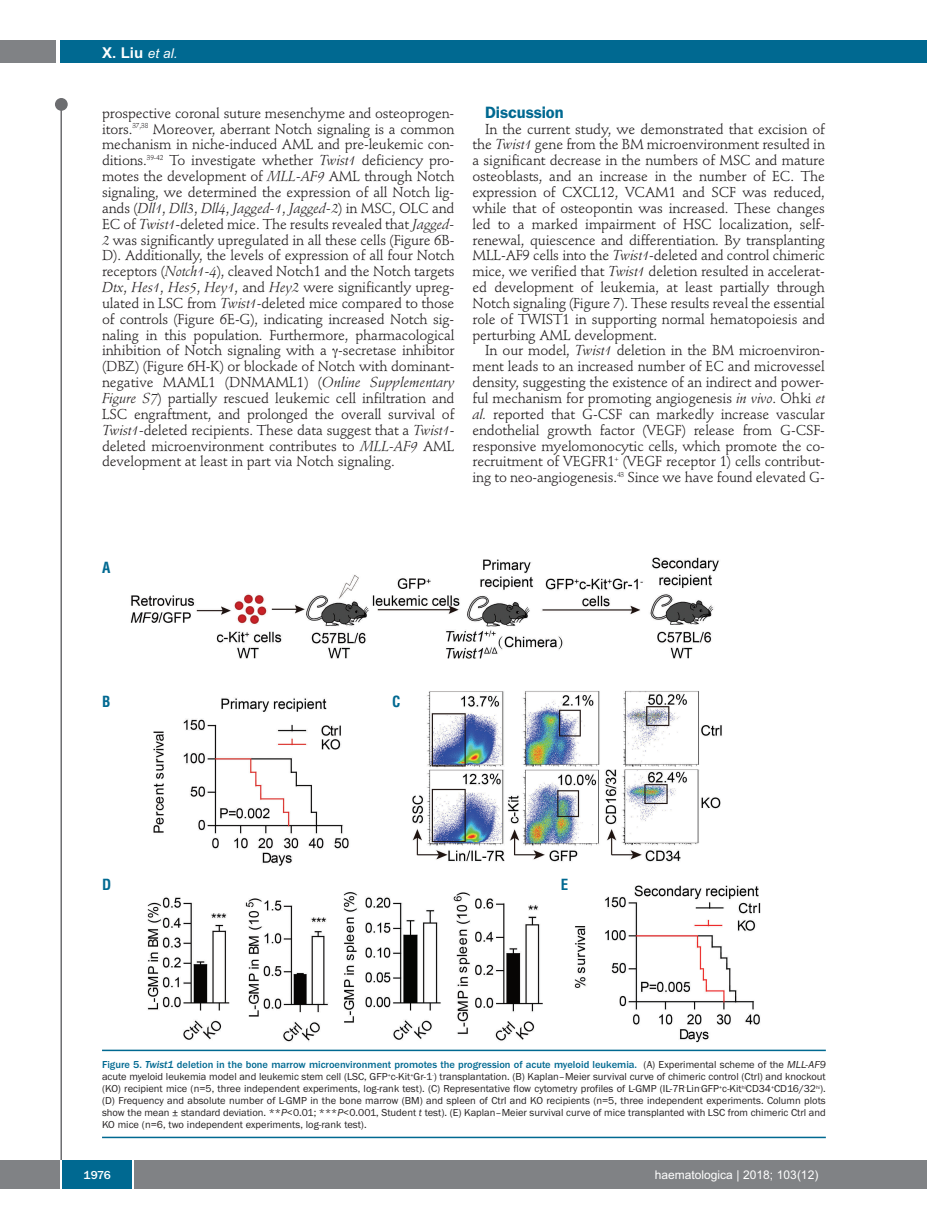
<style>
.page{position:relative;width:927px;height:1225px;background:#fff}
.page>*{position:absolute;margin:0;border:0;box-sizing:border-box;transform-origin:0 0}
.t1{font:600 16.5px "Franklin Gothic";letter-spacing:-.01em;color:#006991}
.t2{font:700 15px "Arial";color:#fff}
.t3{font:700 condensed 15px "Helvetica";color:#006991}
.t4{font:14.25px/15.9px "Stempel Schneidler";letter-spacing:-.01em;color:#231f20;text-align:justify}
.t5{font:12px "Arial";color:#fff}
.t6{font:500 12px "Franklin Gothic";color:#fff}
.t7{font:10.5px/12px "Franklin Gothic";color:#231f20;text-align:justify}
.s1{font-weight:400;font-style:italic;font-size:13.5px}
.s2{font-style:italic}
.s3{font-weight:500;color:#006991}
.s4{font-weight:500;font-style:italic;color:#006991}
</style>
<div class="page">
<div style="left:911px;top:40px;width:16px;height:22px;background:#006991"></div>
<div style="left:910px;top:1160px;width:17px;height:28px;background:#808285"></div>
<div style="left:55px;top:98px;width:13px;height:13px;background:#6c6d70;border-radius:50%"></div>
<hr style="left:60px;top:101px;width:2px;height:1061px;background:#6c6d70">
<div style="left:60px;top:40px;width:852px;height:22px;background:#006991"></div>
<div style="left:0;top:40px;width:56px;height:22px;background:#808285"></div>
<div style="left:0;top:1160px;width:911px;height:28px;background:#808285"></div>
<div style="left:62px;top:1160px;width:71px;height:28px;background:#006991"></div>
<hr style="left:60px;top:1160px;width:2px;height:28px;background:#fff">
<svg style="left:133px;top:1160px;width:1px;height:28px"></svg>
<img style="left:114px;top:557px;width:666px;height:495px">
<hr style="left:102px;top:1049px;width:724px;height:2px;background:#006991">
<hr style="left:102px;top:1136px;width:724px;height:2px;background:#006991">
<p class="t2" style="left:102px;top:44px;width:77px">X. Liu <span class="s1">et al.</span></p>
<p class="t4" style="left:102px;top:106px;width:354px">prospective coronal suture mesenchyme and osteoprogen&shy;itors.<sup>37,38</sup> Moreover, aberrant Notch signaling is a common mechanism in niche-induced AML and pre-leukemic con&shy;ditions.<sup>39-42</sup> To investigate whether <span class="s2">Twist1</span> deficiency pro&shy;motes the development of <span class="s2">MLL-AF9</span> AML through Notch signaling, we determined the expression of all Notch lig&shy;ands (<span class="s2">Dll1</span>, <span class="s2">Dll3</span>, <span class="s2">Dll4</span>, <span class="s2">Jagged-1</span>, <span class="s2">Jagged-2</span>) in MSC, OLC and EC of <span class="s2">Twist1</span>-deleted mice. The results revealed that <span class="s2">Jagged-2</span> was significantly upregulated in all these cells (Figure 6B-D). Additionally, the levels of expression of all four Notch receptors (<span class="s2">Notch1-4</span>), cleaved Notch1 and the Notch targets <span class="s2">Dtx</span>, <span class="s2">Hes1</span>, <span class="s2">Hes5</span>, <span class="s2">Hey1</span>, and <span class="s2">Hey2</span> were significantly upreg&shy;ulated in LSC from <span class="s2">Twist1</span>-deleted mice compared to those of controls (Figure 6E-G), indicating increased Notch sig&shy;naling in this population. Furthermore, pharmacological inhibition of Notch signaling with a -secretase inhibitor (DBZ) (Figure 6H-K) or blockade of Notch with dominant&shy;negative MAML1 (DNMAML1) (<span class="s2">Online Supplementary Figure S7</span>) partially rescued leukemic cell infiltration and LSC engraftment, and prolonged the overall survival of <span class="s2">Twist1-</span>deleted recipients. These data suggest that a <span class="s2">Twist1</span>- deleted microenvironment contributes to <span class="s2">MLL-AF9</span> AML development at least in part via Notch signaling.</p>
<p class="t1" style="left:485px;top:106px;width:80px">Discussion</p>
<p class="t4" style="left:472px;top:122px;width:354px;text-indent:13px">In the current study, we demonstrated that excision of the <span class="s2">Twist1</span> gene from the BM microenvironment resulted in a significant decrease in the numbers of MSC and mature osteoblasts, and an increase in the number of EC. The expression of CXCL12, VCAM1 and SCF was reduced, while that of osteopontin was increased. These changes led to a marked impairment of HSC localization, self&shy;renewal, quiescence and differentiation. By transplanting MLL-AF9 cells into the <span class="s2">Twist1</span>-deleted and control chimeric mice, we verified that <span class="s2">Twist1</span> deletion resulted in accelerat&shy;ed development of leukemia, at least partially through Notch signaling (Figure 7). These results reveal the essential role of TWIST1 in supporting normal hematopoiesis and perturbing AML development.</p>
<p class="t4" style="left:472px;top:344px;width:354px;text-indent:13px">In our model, <span class="s2">Twist1</span> deletion in the BM microenviron&shy;ment leads to an increased number of EC and microvessel density, suggesting the existence of an indirect and power&shy;ful mechanism for promoting angiogenesis <span class="s2">in vivo</span>. Ohki <span class="s2">et al.</span> reported that G-CSF can markedly increase vascular endothelial growth factor (VEGF) release from G-CSF&shy;responsive myelomonocytic cells, which promote the co&shy;recruitment of VEGFR1<sup>+</sup> (VEGF receptor 1) cells contribut&shy;ing to neo-angiogenesis.<sup>43</sup> Since we have found elevated G-</p>
<p class="t3" style="left:102px;top:559px;width:10px">A</p>
<p class="t3" style="left:102px;top:692px;width:10px">B</p>
<p class="t3" style="left:102px;top:876px;width:11px">D</p>
<p class="t3" style="left:392px;top:692px;width:10px">C</p>
<p class="t3" style="left:561px;top:876px;width:9px">E</p>
<p class="t7" style="left:102px;top:1058px;width:725px"><span class="s3">Figure 5.</span> <span class="s4">Twist1</span> <span class="s3">deletion in the bone marrow microenvironment promotes the progression of acute myeloid leukemia.</span> (A) Experimental scheme of the <span class="s2">MLL-AF9 </span>acute myeloid leukemia model and leukemic stem cell (LSC, GFP<sup>+</sup>c-Kit<sup>+</sup>Gr-1<sup>-</sup>) transplantation. (B) Kaplan–Meier survival curve of chimeric control (Ctrl) and knockout (KO) recipient mice (n=5, three independent experiments, log-rank test). (C) Representative flow cytometry profiles of L-GMP (IL-7R<sup>-</sup>Lin<sup>-</sup>GFP<sup>+</sup>c-Kit<sup>hi</sup>CD34<sup>+</sup>CD16/32<sup>hi</sup>). (D) Frequency and absolute number of L-GMP in the bone marrow (BM) and spleen of Ctrl and KO recipients (n=5, three independent experiments. Column plots show the mean ± standard deviation. **<span class="s2">P</span>&lt;0.01; ***<span class="s2">P</span>&lt;0.001, Student <span class="s2">t</span> test). (E) Kaplan–Meier survival curve of mice transplanted with LSC from chimeric Ctrl and KO mice (n=6, two independent experiments, log-rank test).</p>
<p class="t6" style="left:84px;top:1167px;width:29px">1976</p>
<p class="t5" style="left:655px;top:1167px;width:165px">haematologica | 2018; 103(12)</p>
</div>
